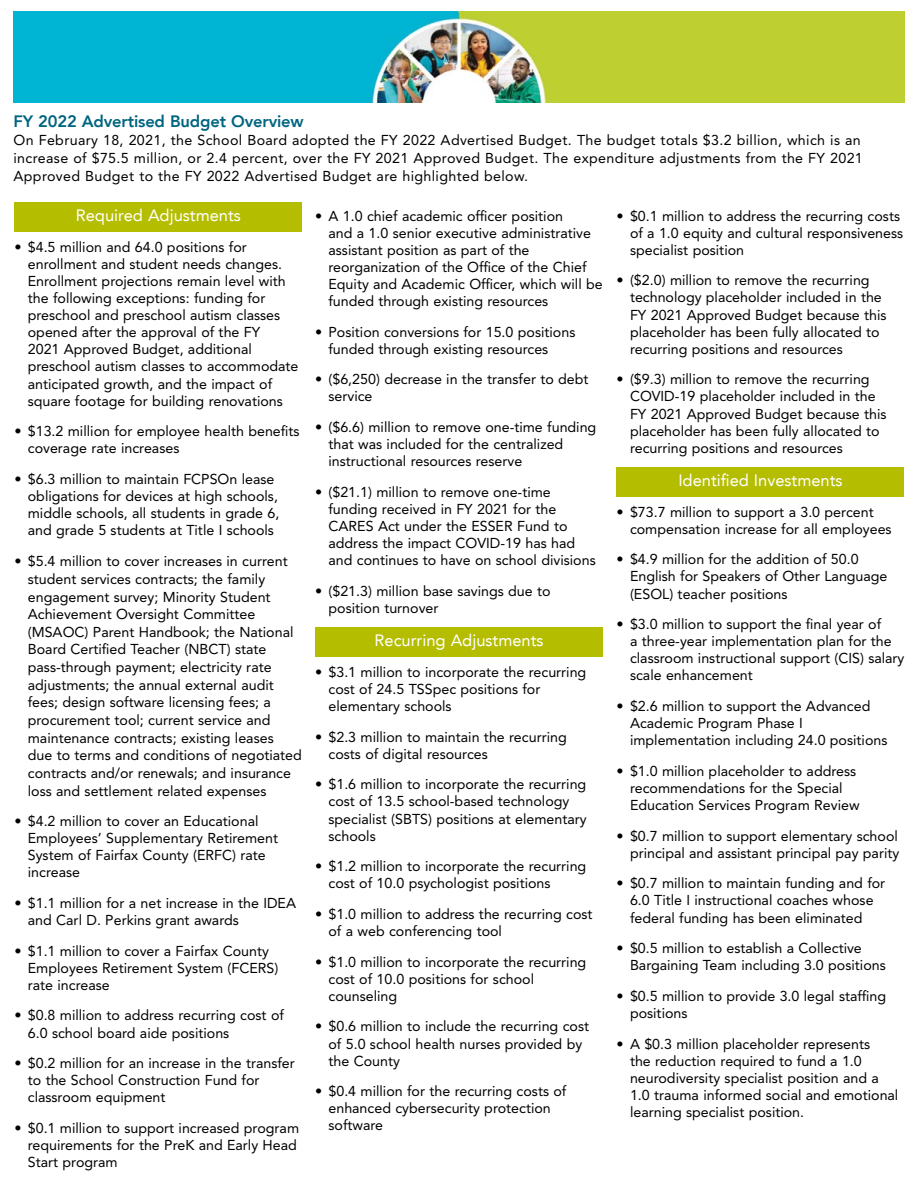
<style>
.page{position:relative;width:918px;height:1188px;background:#fff}
.page>*{position:absolute;margin:0;border:0;box-sizing:border-box;transform-origin:0 0}
.Subhead_Shaded{font:16.5px "Avenir LT";color:#fff}
.Subhead{font:800 16.5px "Avenir LT";letter-spacing:-.01em;color:#006580}
.Program_Text{font:14.25px/17.1px "Avenir LT Pro";color:#000}
.Program_Text-2{font:14.25px/18px "Avenir LT Pro";letter-spacing:.025em;color:#000}
</style>
<div class="page">
<img style="left:14px;top:11px;width:890px;height:91px">
<div style="left:14px;top:202px;width:288px;height:30px;background:#b5bd00"></div>
<div style="left:315px;top:627px;width:288px;height:30px;background:#b5bd00"></div>
<div style="left:616px;top:467px;width:288px;height:30px;background:#b5bd00"></div>
<h1 class="Subhead" style="left:14px;top:112px;width:292px">FY 2022 Advertised Budget Overview</h1>
<p class="Program_Text-2" style="left:14px;top:131px;width:851px">On February 18, 2021, the School Board adopted the FY 2022 Advertised Budget. The budget totals $3.2 billion, which is an increase of $75.5 million, or 2.4 percent, over the FY 2021 Approved Budget. The expenditure adjustments from the FY 2021<br>Approved Budget to the FY 2022 Advertised Budget are highlighted below.</p>
<h1 class="Subhead_Shaded" style="left:76px;top:206px;width:167px">Required Adjustments</h1>
<p class="Program_Text" style="left:28px;top:238px;width:272px;text-indent:-13px">• $4.5 million and 64.0 positions for enrollment and student needs changes.<br>Enrollment projections remain level with the following exceptions: funding for preschool and preschool autism classes opened after the approval of the FY<br>2021 Approved Budget, additional preschool autism classes to accommodate anticipated growth, and the impact of square footage for building renovations</p>
<p class="Program_Text" style="left:28px;top:423px;width:273px;text-indent:-13px">• $13.2 million for employee health benefits coverage rate increases</p>
<p class="Program_Text" style="left:28px;top:470px;width:253px;text-indent:-13px">• $6.3 million to maintain FCPSOn lease obligations for devices at high schools, middle schools, all students in grade 6, and grade 5 students at Title I schools</p>
<p class="Program_Text" style="left:28px;top:552px;width:276px;line-height:17.7px;text-indent:-13px">• $5.4 million to cover increases in current student services contracts; the family engagement survey; Minority Student Achievement Oversight Committee (MSAOC) Parent Handbook; the National Board Certified Teacher (NBCT) state pass-through payment; electricity rate adjustments; the annual external audit fees; design software licensing fees; a procurement tool; current service and maintenance contracts; existing leases<br>due to terms and conditions of negotiated contracts and/or renewals; and insurance loss and settlement related expenses</p>
<p class="Program_Text" style="left:28px;top:812px;width:252px;text-indent:-13px">• $4.2 million to cover an Educational<br>Employees’ Supplementary Retirement<br>System of Fairfax County (ERFC) rate increase</p>
<p class="Program_Text" style="left:28px;top:894px;width:270px;text-indent:-13px">• $1.1 million for a net increase in the IDEA and Carl D. Perkins grant awards</p>
<p class="Program_Text" style="left:28px;top:942px;width:252px;text-indent:-13px">• $1.1 million to cover a Fairfax County<br>Employees Retirement System (FCERS) rate increase</p>
<p class="Program_Text" style="left:28px;top:1007px;width:258px;text-indent:-13px">• $0.8 million to address recurring cost of<br>6.0 school board aide positions</p>
<p class="Program_Text" style="left:28px;top:1055px;width:269px;text-indent:-13px">• $0.2 million for an increase in the transfer to the School Construction Fund for classroom equipment</p>
<p class="Program_Text" style="left:28px;top:1119px;width:273px;text-indent:-13px">• $0.1 million to support increased program requirements for the PreK and Early Head<br>Start program</p>
<p class="Program_Text" style="left:630px;top:207px;width:275px;text-indent:-14px">• $0.1 million to address the recurring costs of a 1.0 equity and cultural responsiveness specialist position</p>
<p class="Program_Text" style="left:630px;top:272px;width:258px;text-indent:-14px">• ($2.0) million to remove the recurring technology placeholder included in the FY 2021 Approved Budget because this placeholder has been fully allocated to recurring positions and resources</p>
<p class="Program_Text" style="left:630px;top:371px;width:258px;text-indent:-14px">• ($9.3) million to remove the recurring COVID-19 placeholder included in the FY 2021 Approved Budget because this placeholder has been fully allocated to recurring positions and resources</p>
<h1 class="Subhead_Shaded" style="left:678px;top:471px;width:166px">Identified Investments</h1>
<p class="Program_Text" style="left:630px;top:503px;width:263px;text-indent:-14px">• $73.7 million to support a 3.0 percent compensation increase for all employees</p>
<p class="Program_Text" style="left:630px;top:551px;width:259px;text-indent:-14px">• $4.9 million for the addition of 50.0<br>English for Speakers of Other Language (ESOL) teacher positions</p>
<p class="Program_Text" style="left:630px;top:616px;width:276px;text-indent:-14px">• $3.0 million to support the final year of<br>a three-year implementation plan for the classroom instructional support (CIS) salary scale enhancement</p>
<p class="Program_Text" style="left:630px;top:697px;width:259px;text-indent:-14px">• $2.6 million to support the Advanced<br>Academic Program Phase I implementation including 24.0 positions</p>
<p class="Program_Text" style="left:630px;top:762px;width:231px;text-indent:-14px">• $1.0 million placeholder to address recommendations for the Special<br>Education Services Program Review</p>
<p class="Program_Text" style="left:616px;top:827px;width:284px;text-align:right">• $0.7 million to support elementary school principal and assistant principal pay parity</p>
<p class="Program_Text" style="left:630px;top:875px;width:257px;text-indent:-14px">• $0.7 million to maintain funding and for<br>6.0 Title I instructional coaches whose federal funding has been eliminated</p>
<p class="Program_Text" style="left:630px;top:940px;width:257px;text-indent:-14px">• $0.5 million to establish a Collective<br>Bargaining Team including 3.0 positions</p>
<p class="Program_Text" style="left:630px;top:987px;width:258px;text-indent:-14px">• $0.5 million to provide 3.0 legal staffing positions</p>
<p class="Program_Text" style="left:630px;top:1035px;width:270px;text-indent:-14px">• A $0.3 million placeholder represents<br>the reduction required to fund a 1.0 neurodiversity specialist position and a 1.0 trauma informed social and emotional learning specialist position.</p>
<p class="Program_Text" style="left:328px;top:207px;width:276px;text-indent:-14px">• A 1.0 chief academic officer position<br>and a 1.0 senior executive administrative assistant position as part of the reorganization of the Office of the Chief Equity and Academic Officer, which will be funded through existing resources</p>
<p class="Program_Text" style="left:328px;top:323px;width:248px;text-indent:-14px">• Position conversions for 15.0 positions funded through existing resources</p>
<p class="Program_Text" style="left:328px;top:371px;width:262px;text-indent:-14px">• ($6,250) decrease in the transfer to debt service</p>
<p class="Program_Text" style="left:328px;top:418px;width:269px;text-indent:-14px">• ($6.6) million to remove one-time funding that was included for the centralized instructional resources reserve</p>
<p class="Program_Text" style="left:328px;top:483px;width:269px;text-indent:-14px">• ($21.1) million to remove one-time funding received in FY 2021 for the CARES Act under the ESSER Fund to address the impact COVID-19 has had and continues to have on school divisions</p>
<p class="Program_Text" style="left:328px;top:582px;width:224px;text-indent:-14px">• ($21.3) million base savings due to position turnover</p>
<h1 class="Subhead_Shaded" style="left:374px;top:631px;width:171px">Recurring Adjustments</h1>
<p class="Program_Text" style="left:328px;top:663px;width:259px;text-indent:-14px">• $3.1 million to incorporate the recurring cost of 24.5 TSSpec positions for elementary schools</p>
<p class="Program_Text" style="left:328px;top:728px;width:240px;text-indent:-14px">• $2.3 million to maintain the recurring costs of digital resources</p>
<p class="Program_Text" style="left:328px;top:776px;width:260px;text-indent:-14px">• $1.6 million to incorporate the recurring cost of 13.5 school-based technology specialist (SBTS) positions at elementary schools</p>
<p class="Program_Text" style="left:328px;top:858px;width:259px;text-indent:-14px">• $1.2 million to incorporate the recurring cost of 10.0 psychologist positions</p>
<p class="Program_Text" style="left:328px;top:905px;width:266px;text-indent:-14px">• $1.0 million to address the recurring cost of a web conferencing tool</p>
<p class="Program_Text" style="left:328px;top:953px;width:259px;text-indent:-14px">• $1.0 million to incorporate the recurring cost of 10.0 positions for school counseling</p>
<p class="Program_Text" style="left:328px;top:1018px;width:262px;text-indent:-14px">• $0.6 million to include the recurring cost of 5.0 school health nurses provided by the County</p>
<p class="Program_Text" style="left:328px;top:1083px;width:239px;text-indent:-14px">• $0.4 million for the recurring costs of enhanced cybersecurity protection software</p>
</div>
